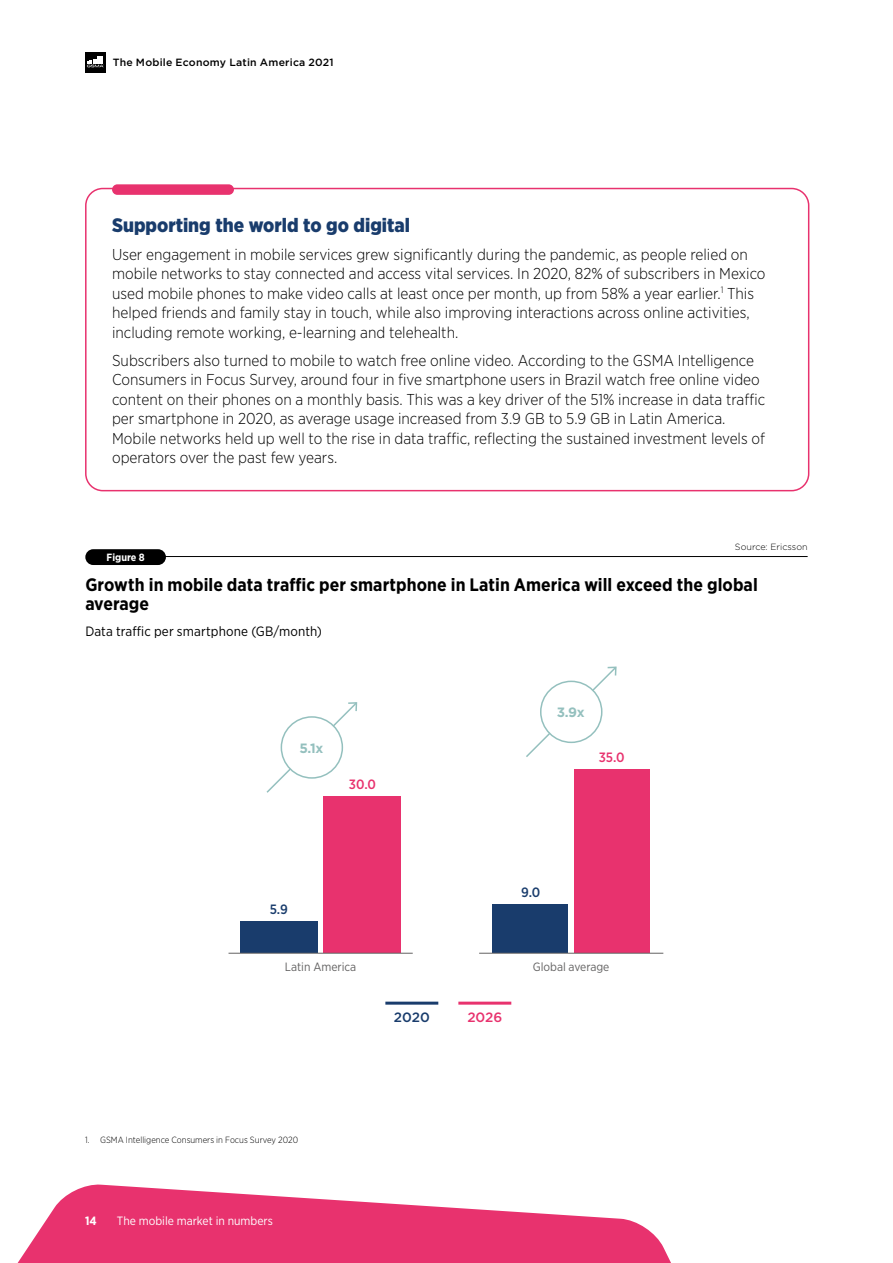
<style>
.page{position:relative;width:893px;height:1263px;background:#fff}
.page>*{position:absolute;margin:0;border:0;box-sizing:border-box;transform-origin:0 0}
.t1{font:900 19.5px "Gotham Narrow";color:#193c6c}
.t2{font:700 18px/19.5px "Gotham Narrow";letter-spacing:.005em;color:#000}
.t3{font:300 15.75px/19.5px "Gotham Narrow";color:#000}
.t4{font:13.5px "Gotham Narrow";letter-spacing:.01em;color:#000}
.t5{font:500 13.5px "Gotham Narrow";color:#e8326e}
.t6{font:700 13.5px "Gotham";color:#94c0be}
.t7{font:500 13.5px "Gotham Narrow";color:#193c6c}
.t8{font:500 13.5px "Gotham";color:#193c6c}
.t9{font:500 13.5px "Gotham";color:#e8326e}
.t10{font:12px "Gotham Narrow";color:#646363}
.t11{font:12px "Gotham Narrow";color:#fff}
.t12{font:700 12px "Gotham Narrow";color:#fff}
.t13{font:500 10.5px "Gotham";letter-spacing:.02em;color:#000}
.t14{font:700 10.5px "Gotham Narrow";color:#fff}
.t15{font:300 9px "Gotham Narrow";color:#000}
.t16{font:300 9px "Gotham";color:#000}
</style>
<div class="page">
<svg style="left:17px;top:1184px;width:654px;height:79px;fill:#e8326e"></svg>
<svg style="left:85px;top:52px;width:21px;height:21px"></svg>
<svg style="left:87px;top:59px;width:17px;height:8px"></svg>
<div style="left:97px;top:56px;width:6px;height:7px;background:#fff"></div>
<svg style="left:526px;top:666px;width:91px;height:91px"></svg>
<svg style="left:266px;top:702px;width:92px;height:91px"></svg>
<div style="left:85px;top:549px;width:81px;height:16px;background:#000;border-radius:8px"></div>
<hr style="left:162px;top:556px;width:646px;height:1px;background:#000">
<div style="left:492px;top:905px;width:76px;height:48px;background:#193c6c"></div>
<div style="left:575px;top:770px;width:75px;height:183px;background:#e8326e"></div>
<div style="left:240px;top:921px;width:78px;height:32px;background:#193c6c"></div>
<div style="left:324px;top:797px;width:77px;height:156px;background:#e8326e"></div>
<hr style="left:229px;top:953px;width:184px;height:1px;background:#646363">
<hr style="left:479px;top:953px;width:184px;height:1px;background:#646363">
<div style="left:85px;top:188px;width:724px;height:303px;border:2px solid #e8326e;border-radius:17px"></div>
<div style="left:112px;top:184px;width:122px;height:11px;background:#e8326e;border-radius:5px"></div>
<div style="left:541px;top:681px;width:61px;height:61px;background:#fff;border-radius:50%"></div>
<div style="left:540px;top:681px;width:62px;height:62px;border:2px solid #94c0be;border-radius:50%"></div>
<div style="left:281px;top:717px;width:61px;height:61px;background:#fff;border-radius:50%"></div>
<div style="left:281px;top:716px;width:62px;height:63px;border:2px solid #94c0be;border-radius:50%"></div>
<hr style="left:385px;top:1002px;width:53px;height:3px;background:#193c6c">
<hr style="left:458px;top:1002px;width:53px;height:3px;background:#e8326e">
<p class="t13" style="left:113px;top:55px;width:223px">The Mobile Economy Latin America 2021</p>
<p class="t1" style="left:112px;top:212px;width:300px">Supporting the world to go digital</p>
<p class="t3" style="left:112px;top:244px;width:655px">User engagement in mobile services grew significantly during the pandemic, as people relied on mobile networks to stay connected and access vital services. In 2020, 82% of subscribers in Mexico used mobile phones to make video calls at least once per month, up from 58% a year earlier.<sup>1</sup> This helped friends and family stay in touch, while also improving interactions across online activities, including remote working, e-learning and telehealth.</p>
<p class="t3" style="left:112px;top:350px;width:655px">Subscribers also turned to mobile to watch free online video. According to the GSMA Intelligence Consumers in Focus Survey, around four in five smartphone users in Brazil watch free online video content on their phones on a monthly basis. This was a key driver of the 51% increase in data traffic per smartphone in 2020, as average usage increased from 3.9 GB to 5.9 GB in Latin America.<br>Mobile networks held up well to the rise in data traffic, reflecting the sustained investment levels of operators over the past few years.</p>
<p class="t16" style="left:735px;top:541px;width:74px">Source: Ericsson</p>
<p class="t14" style="left:107px;top:550px;width:40px">Figure 8</p>
<p class="t2" style="left:85px;top:575px;width:674px">Growth in mobile data traffic per smartphone in Latin America will exceed the global average</p>
<p class="t4" style="left:85px;top:623px;width:238px">Data traffic per smartphone (GB/month)</p>
<p class="t6" style="left:299px;top:739px;width:26px">5.1x</p>
<p class="t5" style="left:349px;top:775px;width:29px">30.0</p>
<p class="t7" style="left:270px;top:900px;width:20px">5.9</p>
<p class="t6" style="left:557px;top:703px;width:29px">3.9x</p>
<p class="t5" style="left:599px;top:749px;width:28px">35.0</p>
<p class="t7" style="left:521px;top:884px;width:21px">9.0</p>
<p class="t10" style="left:285px;top:959px;width:73px">Latin America</p>
<p class="t10" style="left:533px;top:959px;width:78px">Global average</p>
<p class="t15" style="left:85px;top:1134px;width:215px">1. GSMA Intelligence Consumers in Focus Survey 2020</p>
<p class="t12" style="left:85px;top:1213px;width:13px">14</p>
<p class="t11" style="left:117px;top:1213px;width:157px">The mobile market in numbers</p>
<p class="t8" style="left:394px;top:1008px;width:37px">2020</p>
<p class="t9" style="left:467px;top:1008px;width:37px">2026</p>
</div>
